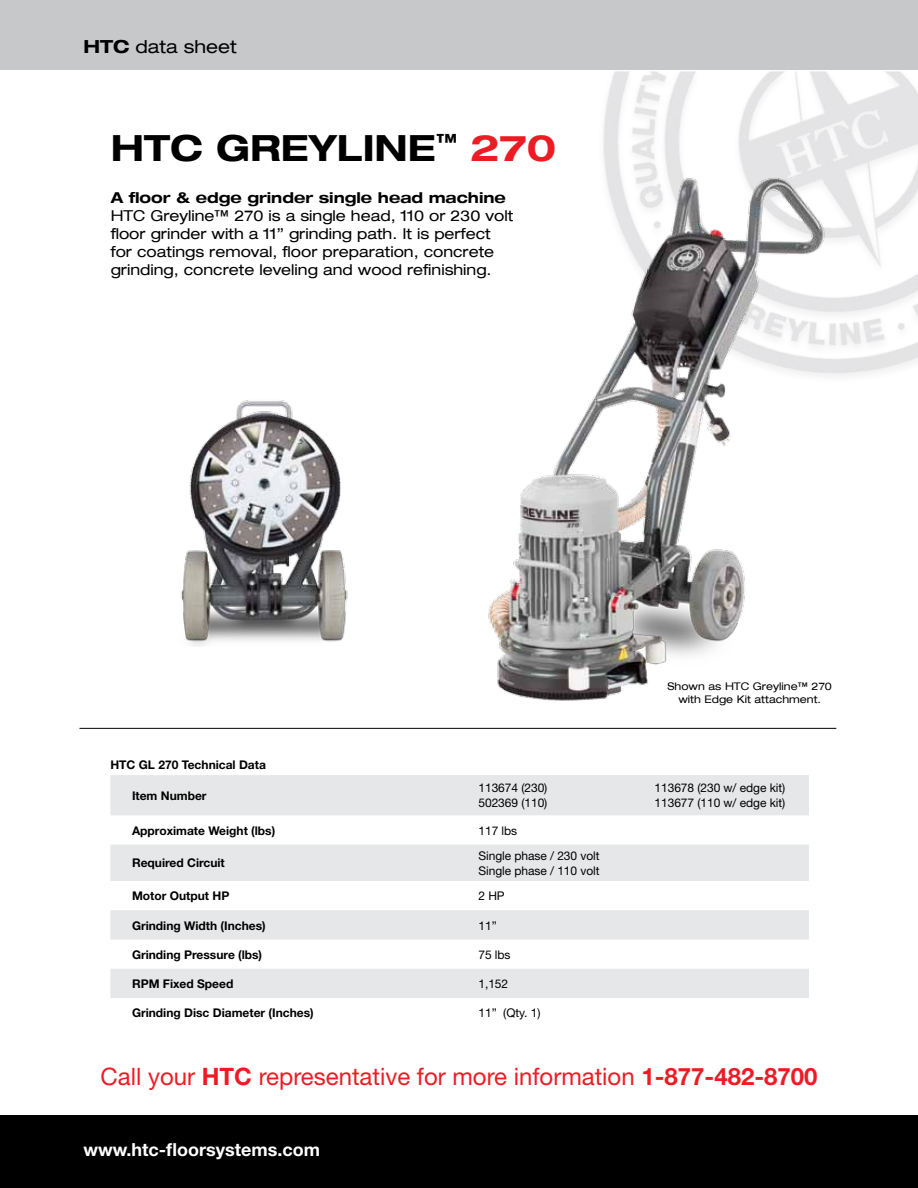
<style>
.page{position:relative;width:918px;height:1188px;background:#fff}
.page>*{position:absolute;margin:0;border:0;box-sizing:border-box;transform-origin:0 0}
.t1{font:700 expanded 36px "Helvetica Neue LT Com";color:#000}
.t2{font:24px "Helvetica Neue";color:#ed1c24}
.t3{font:700 18px "Helvetica Neue";color:#fff}
.t4{font:expanded 18px "Helvetica Neue LT Com";color:#000}
.t5{font:expanded 15px/18px "Helvetica Neue LT Com";color:#000}
.t6{font:700 expanded 15px "Helvetica Neue LT Com";color:#000}
.t7{font:700 12px "Helvetica Neue";color:#000}
.t8{font:12px/15px "Helvetica Neue";letter-spacing:-.005em;color:#000}
.t9{font:expanded 10.5px/12.6px "Helvetica Neue LT Com";color:#000;text-align:center}
.s1{font-weight:700}
.s2{color:#ed1c24}
</style>
<div class="page">
<div style="left:0;top:1116px;width:918px;height:72px;background:#000"></div>
<img style="left:603px;top:71px;width:315px;height:304px">
<hr style="left:80px;top:728px;width:756px;height:1px;background:#000">
<img style="left:454px;top:135px;width:401px;height:594px">
<img style="left:181px;top:400px;width:167px;height:247px">
<svg style="left:110px;top:775px;width:699px;height:223px;fill:#e6e7e8"></svg>
<div style="left:0;top:0;width:918px;height:69px;background:#c7c8ca"></div>
<p class="t4" style="left:84px;top:35px;width:155px"><span class="s1">HTC</span> data sheet</p>
<h1 class="t1" style="left:111px;top:124px;width:447px">HTC GREYLINE<sup>™</sup> <span class="s2">270</span></h1>
<p class="t6" style="left:111px;top:188px;width:397px">A floor &amp; edge grinder single head machine</p>
<p class="t5" style="left:111px;top:207px;width:404px">HTC Greyline™ 270 is a single head, 110 or 230 volt floor grinder with a 11” grinding path. It is perfect for coatings removal, floor preparation, concrete grinding, concrete leveling and wood refinishing.</p>
<p class="t9" style="left:668px;top:680px;width:166px">Shown as HTC Greyline™ 270 with Edge Kit attachment.</p>
<p class="t7" style="left:110px;top:757px;width:157px">HTC GL 270 Technical Data</p>
<p class="t7" style="left:132px;top:788px;width:76px">Item Number</p>
<p class="t8" style="left:478px;top:780px;width:70px">113674 (230)<br>502369 (110)</p>
<p class="t8" style="left:655px;top:780px;width:132px">113678 (230 w/ edge kit)<br>113677 (110 w/ edge kit)</p>
<p class="t7" style="left:132px;top:823px;width:145px">Approximate Weight (lbs)</p>
<p class="t8" style="left:478px;top:823px;width:40px">117 lbs</p>
<p class="t7" style="left:132px;top:856px;width:94px">Required Circuit</p>
<p class="t8" style="left:478px;top:848px;width:123px">Single phase / 230 volt<br>Single phase / 110 volt</p>
<p class="t7" style="left:132px;top:889px;width:99px">Motor Output HP</p>
<p class="t8" style="left:478px;top:888px;width:28px">2 HP</p>
<p class="t7" style="left:132px;top:918px;width:135px">Grinding Width (Inches)</p>
<p class="t8" style="left:478px;top:918px;width:20px">11”</p>
<p class="t7" style="left:132px;top:947px;width:132px">Grinding Pressure (lbs)</p>
<p class="t8" style="left:478px;top:947px;width:34px">75 lbs</p>
<p class="t7" style="left:132px;top:976px;width:103px">RPM Fixed Speed</p>
<p class="t8" style="left:478px;top:976px;width:31px">1,152</p>
<p class="t7" style="left:132px;top:1006px;width:183px">Grinding Disc Diameter (Inches)</p>
<p class="t8" style="left:478px;top:1005px;width:63px">11” (Qty. 1)</p>
<h2 class="t2" style="left:100px;top:1062px;width:719px">Call your <span class="s1">HTC</span> representative for more information <span class="s1">1-877-482-8700</span></h2>
<p class="t3" style="left:84px;top:1139px;width:238px">www.htc-floorsystems.com</p>
</div>
